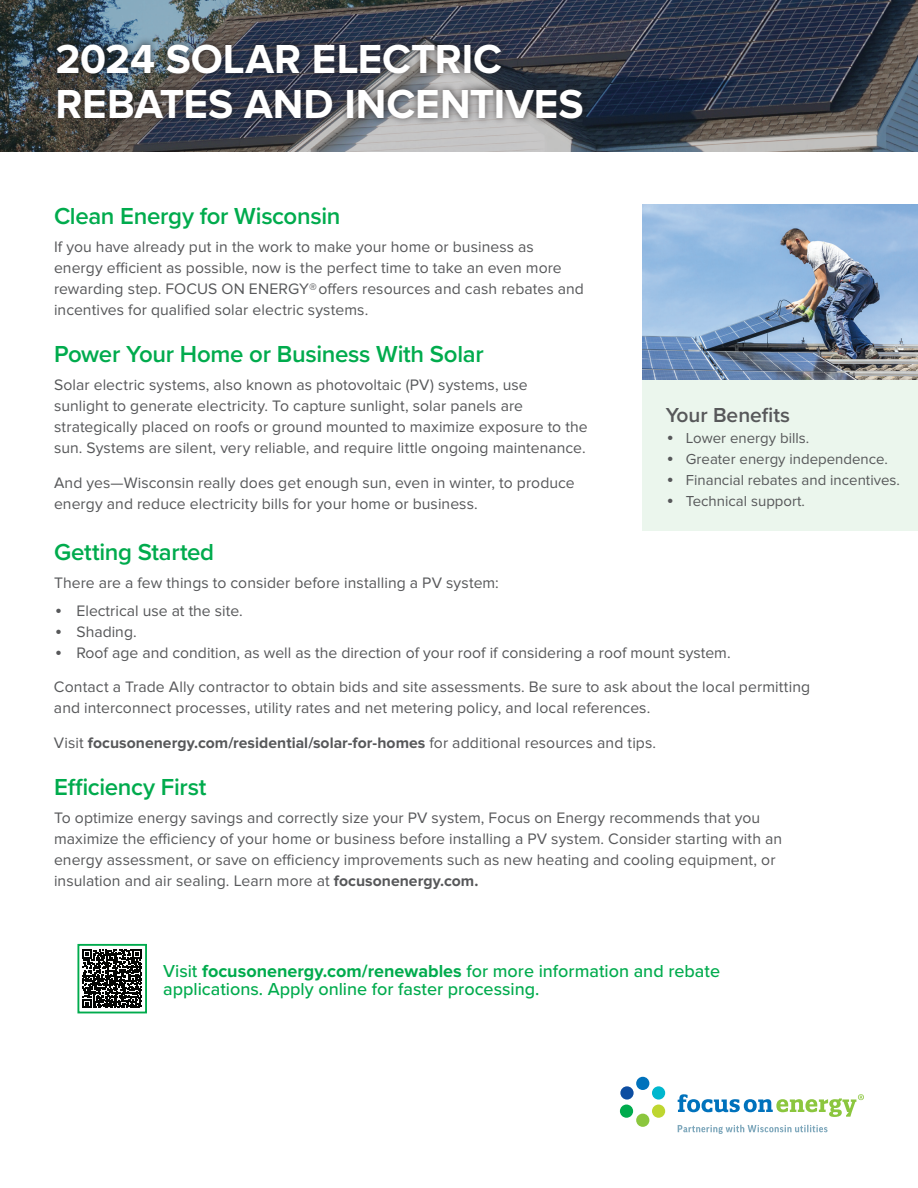
<style>
.page{position:relative;width:918px;height:1188px;background:#fff}
.page>*{position:absolute;margin:0;border:0;box-sizing:border-box;transform-origin:0 0}
.t1{font:700 42px/45px "Proxima Nova";color:#fff}
.t2{font:600 24px "Proxima Nova";letter-spacing:-.015em;color:#00ab4d}
.t3{font:600 21px "Proxima Nova";color:#57585a}
.t4{font:500 18px/18px "Proxima Nova";color:#00ab4d}
.t5{font:15.75px/21px "Proxima Nova";letter-spacing:.005em;color:#57585a}
.t6{font:15px "Proxima Nova";color:#57585a}
.s1{font-family:"ITC Franklin Gothic Std";font-weight:600}
.s2{font-family:"ITC Franklin Gothic Std";font-weight:600;font-size:15px}
.s3{font-weight:700}
</style>
<div class="page">
<img style="left:642px;top:205px;width:276px;height:176px">
<div style="left:642px;top:381px;width:276px;height:150px;background:#ebf6ed"></div>
<svg style="left:0;top:0;width:918px;height:151px;background:#464d59"></svg>
<div style="left:50px;top:36px;width:540px;height:90px;background:#231f20;opacity:.75"></div>
<div style="left:620px;top:1086px;width:14px;height:14px;background:#0d4da1;border-radius:50%"></div>
<div style="left:636px;top:1077px;width:13px;height:13px;background:#0072bc;border-radius:50%"></div>
<div style="left:620px;top:1105px;width:13px;height:13px;background:#00ab4d;border-radius:50%"></div>
<div style="left:636px;top:1114px;width:13px;height:13px;background:#8bc63e;border-radius:50%"></div>
<div style="left:652px;top:1105px;width:13px;height:13px;background:#bed630;border-radius:50%"></div>
<div style="left:652px;top:1086px;width:13px;height:14px;background:#00b7ce;border-radius:50%"></div>
<svg style="left:678px;top:1094px;width:186px;height:23px"></svg>
<svg style="left:678px;top:1125px;width:150px;height:9px"></svg>
<svg style="left:83px;top:949px;width:59px;height:59px"></svg>
<div style="left:77px;top:944px;width:70px;height:69px;border:2px solid #00ab4d"></div>
<h1 class="t1" style="left:55px;top:37px;width:530px">2024 SOLAR ELECTRIC<br>REBATES AND INCENTIVES</h1>
<h2 class="t2" style="left:54px;top:198px;width:288px">Clean Energy for Wisconsin</h2>
<p class="t5" style="left:54px;top:237px;width:532px">If you have already put in the work to make your home or business as energy efficient as possible, now is the perfect time to take an even more rewarding step. FOCUS ON ENERGY® offers resources and cash rebates and incentives for qualified solar electric systems.</p>
<h2 class="t2" style="left:54px;top:336px;width:431px">Power Your Home or Business With Solar</h2>
<p class="t5" style="left:54px;top:375px;width:535px">Solar electric systems, also known as photovoltaic (PV) systems, use<br>sunlight to generate electricity. To capture sunlight, solar panels are strategically placed on roofs or ground mounted to maximize exposure to the sun. Systems are silent, very reliable, and require little ongoing maintenance.</p>
<p class="t5" style="left:54px;top:472px;width:522px">And yes—Wisconsin really does get enough sun, even in winter, to produce energy and reduce electricity bills for your home or business.</p>
<h3 class="t3" style="left:666px;top:399px;width:126px">Your Benefits</h3>
<p class="t6" style="left:666px;top:429px;width:145px"><span class="s1">•</span> Lower energy bills.</p>
<p class="t6" style="left:666px;top:450px;width:224px"><span class="s1">•</span> Greater energy independence.</p>
<p class="t6" style="left:666px;top:471px;width:236px"><span class="s1">•</span> Financial rebates and incentives.</p>
<p class="t6" style="left:666px;top:492px;width:141px"><span class="s1">•</span> Technical support.</p>
<h2 class="t2" style="left:54px;top:534px;width:162px">Getting Started</h2>
<p class="t5" style="left:54px;top:573px;width:446px">There are a few things to consider before installing a PV system:</p>
<p class="t5" style="left:54px;top:600px;width:190px"><span class="s2">•</span> Electrical use at the site.</p>
<p class="t5" style="left:54px;top:621px;width:84px"><span class="s2">•</span> Shading.</p>
<p class="t5" style="left:54px;top:636px;width:758px;line-height:34.5px"><span class="s2">•</span> Roof age and condition, as well as the direction of your roof if considering a roof mount system.<br>Contact a Trade Ally contractor to obtain bids and site assessments. Be sure to ask about the local permitting</p>
<p class="t5" style="left:54px;top:691px;width:604px;line-height:34.5px">and interconnect processes, utility rates and net metering policy, and local references.<br>Visit <span class="s3">focusonenergy.com/residential/solar-for-homes</span> for additional resources and tips.</p>
<h2 class="t2" style="left:54px;top:769px;width:154px">Efficiency First</h2>
<p class="t5" style="left:54px;top:807px;width:730px">To optimize energy savings and correctly size your PV system, Focus on Energy recommends that you maximize the efficiency of your home or business before installing a PV system. Consider starting with an energy assessment, or save on efficiency improvements such as new heating and cooling equipment, or insulation and air sealing. Learn more at <span class="s3">focusonenergy.com.</span></p>
<p class="t4" style="left:163px;top:962px;width:558px">Visit <span class="s3">focusonenergy.com/renewables</span> for more information and rebate applications. Apply online for faster processing.</p>
</div>
